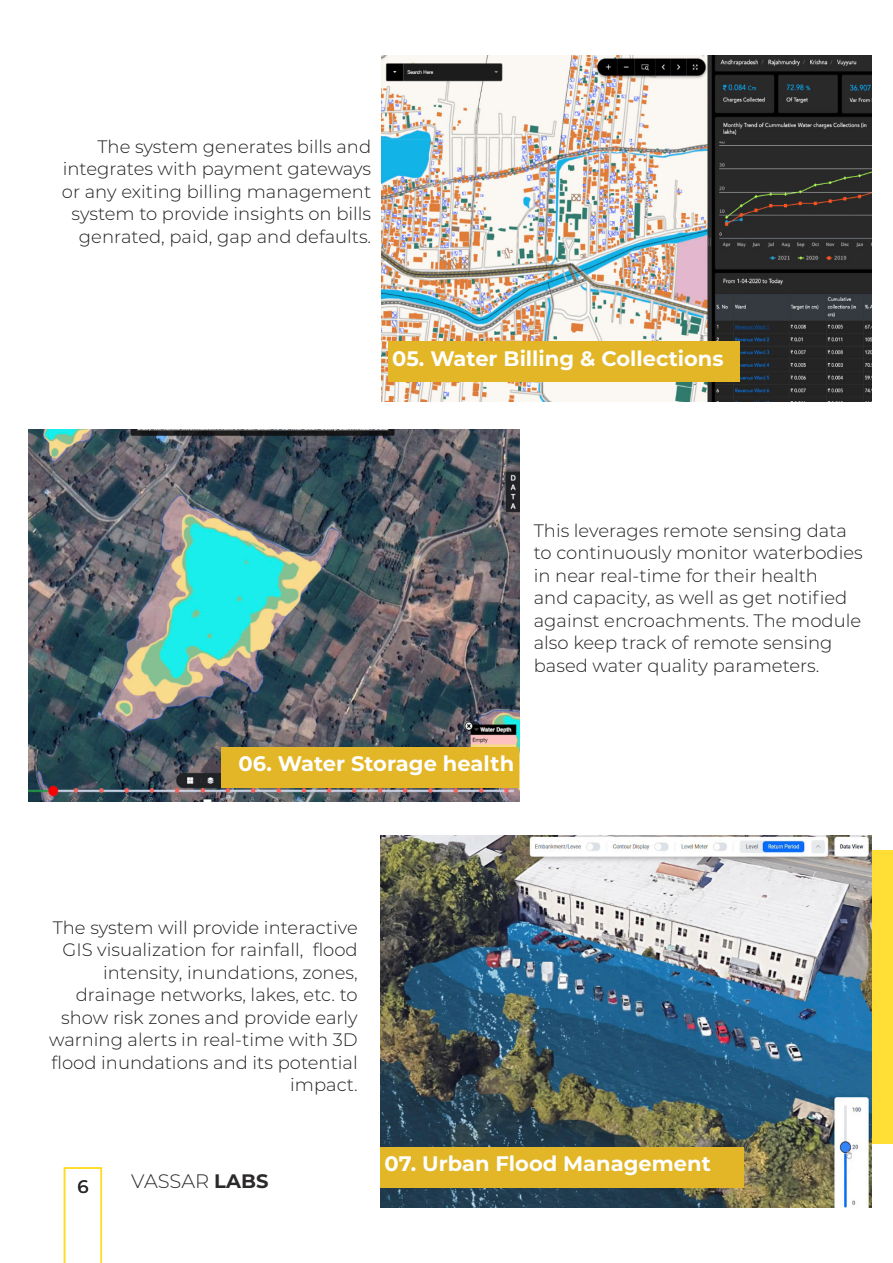
<style>
.page{position:relative;width:893px;height:1263px;background:#fff}
.page>*{position:absolute;margin:0;border:0;box-sizing:border-box;transform-origin:0 0}
.Portfolio_Title{font:700 21px "Montserrat";color:#fff}
.t1{font:300 19.5px "Montserrat";color:#2b292a}
.Text_Paragraph{font:300 18px/22.5px "Montserrat";color:#231f20;text-align:right}
.t2{font:500 18px "Montserrat";color:#2b292a}
.s1{font-weight:700}
</style>
<div class="page">
<div style="left:872px;top:850px;width:21px;height:294px;background:#ffde35"></div>
<img style="left:381px;top:56px;width:491px;height:345px">
<img style="left:28px;top:429px;width:491px;height:373px">
<img style="left:381px;top:835px;width:491px;height:372px">
<div style="left:388px;top:341px;width:352px;height:40px;background:#e2b626"></div>
<div style="left:221px;top:747px;width:298px;height:40px;background:#e2b626"></div>
<div style="left:380px;top:1147px;width:364px;height:40px;background:#e2b626"></div>
<svg style="left:64px;top:1167px;width:38px;height:96px"></svg>
<p class="Text_Paragraph" style="left:62px;top:134px;width:311px">The system generates bills and integrates with payment gateways or any exiting billing management system to provide insights on bills genrated, paid, gap and defaults.</p>
<p class="Portfolio_Title" style="left:392px;top:343px;width:333px">05. Water Billing &amp; Collections</p>
<p class="Text_Paragraph" style="left:534px;top:518px;width:330px;text-align:left">This leverages remote sensing data to continuously monitor waterbodies in near real-time for their health<br>and capacity, as well as get notified against encroachments. The module also keep track of remote sensing based water quality parameters.</p>
<p class="Portfolio_Title" style="left:238px;top:749px;width:277px">06. Water Storage health</p>
<p class="Text_Paragraph" style="left:49px;top:916px;width:310px">The system will provide interactive<br>GIS visualization for rainfall, flood intensity, inundations, zones, drainage networks, lakes, etc. to show risk zones and provide early warning alerts in real-time with 3D flood inundations and its potential impact.</p>
<p class="t2" style="left:77px;top:1174px;width:13px">6</p>
<p class="t1" style="left:131px;top:1168px;width:139px">VASSAR <span class="s1">LABS</span></p>
<p class="Portfolio_Title" style="left:385px;top:1149px;width:328px">07. Urban Flood Management</p>
</div>
